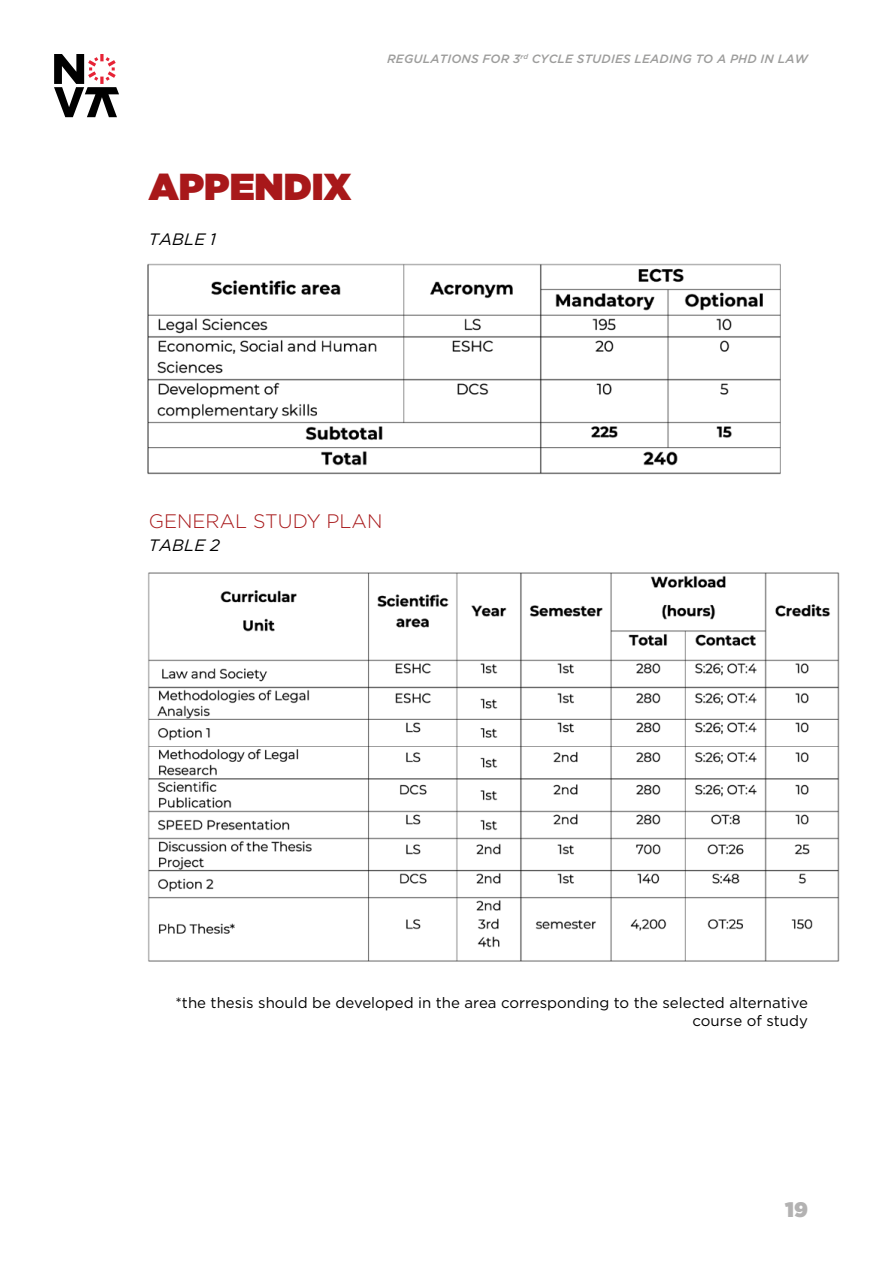
<style>
.page{position:relative;width:893px;height:1263px;background:#fff}
.page>*{position:absolute;margin:0;border:0;box-sizing:border-box;transform-origin:0 0}
.t1{font:900 37.5px "Gotham";color:#a8181a}
.t2{font:900 21px "Gotham";color:#b3b2b2}
.t3{font:300 19.5px "Gotham";color:#a8181a}
.t4{font:italic 16.5px "Gotham";letter-spacing:.015em;color:#000}
.t5{font:15px/18px "Gotham";color:#000;text-align:right}
.t6{font:italic 500 12px "Gotham";letter-spacing:.015em;color:#9d9d9c}
</style>
<div class="page">
<svg style="left:54px;top:54px;width:65px;height:63px"></svg>
<img style="left:147px;top:263px;width:634px;height:212px">
<img style="left:148px;top:572px;width:692px;height:390px">
<p class="t6" style="left:387px;top:52px;width:422px">REGULATIONS FOR 3<sup>rd</sup> CYCLE STUDIES LEADING TO A PHD IN LAW</p>
<h1 class="t1" style="left:149px;top:160px;width:204px">APPENDIX</h1>
<p class="t4" style="left:149px;top:230px;width:69px">TABLE 1</p>
<h3 class="t3" style="left:149px;top:509px;width:235px">GENERAL STUDY PLAN</h3>
<p class="t4" style="left:149px;top:535px;width:73px">TABLE 2</p>
<p class="t5" style="left:175px;top:993px;width:634px">*the thesis should be developed in the area corresponding to the selected alternative course of study</p>
<h2 class="t2" style="left:785px;top:1194px;width:24px">19</h2>
</div>
